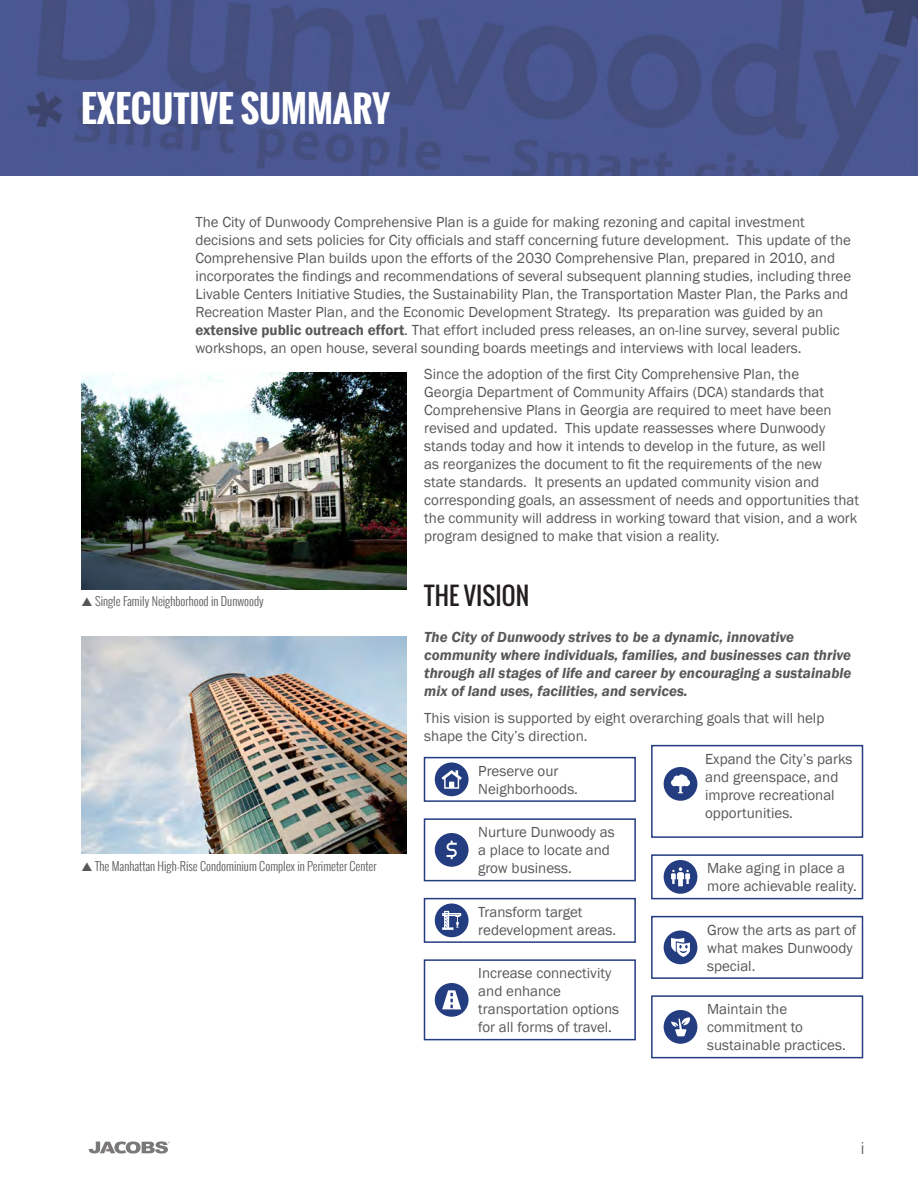
<style>
.page{position:relative;width:918px;height:1188px;background:#fff}
.page>*{position:absolute;margin:0;border:0;box-sizing:border-box;transform-origin:0 0}
.Section_Title{font:700 36px "Oswald";color:#fff}
.Heading_1{font:24px "Oswald";color:#231f20}
.BODY{font:15px/18px "Franklin Gothic";color:#57585a}
.BODY_BOLD{font:italic 600 15px/18px "Franklin Gothic";color:#57585a}
.Master_Page_Footer{font:300 15px "Oswald";color:#57585a}
.Figure_Caption{font:300 12px "Oswald";color:#57585a}
.s1{font-weight:600}
</style>
<div class="page">
<img style="left:0;top:0;width:918px;height:175px">
<svg style="left:89px;top:1141px;width:81px;height:13px"></svg>
<div style="left:651px;top:854px;width:212px;height:45px;border:2px solid #243c80"></div>
<div style="left:651px;top:916px;width:212px;height:63px;border:2px solid #243c80"></div>
<div style="left:651px;top:995px;width:212px;height:63px;border:2px solid #243c80"></div>
<div style="left:651px;top:745px;width:212px;height:93px;border:2px solid #243c80"></div>
<div style="left:424px;top:757px;width:212px;height:45px;border:2px solid #243c80"></div>
<div style="left:424px;top:898px;width:212px;height:45px;border:2px solid #243c80"></div>
<div style="left:424px;top:818px;width:212px;height:63px;border:2px solid #243c80"></div>
<div style="left:424px;top:959px;width:212px;height:81px;border:2px solid #243c80"></div>
<img style="left:81px;top:372px;width:325px;height:217px">
<img style="left:81px;top:636px;width:325px;height:217px">
<div style="left:435px;top:762px;width:34px;height:34px;background:#243c80;border-radius:50%"></div>
<svg style="left:441px;top:770px;width:21px;height:19px"></svg>
<div style="left:435px;top:904px;width:34px;height:33px;background:#243c80;border-radius:50%"></div>
<svg style="left:442px;top:911px;width:19px;height:19px"></svg>
<div style="left:435px;top:983px;width:34px;height:34px;background:#243c80;border-radius:50%"></div>
<svg style="left:442px;top:990px;width:19px;height:19px"></svg>
<div style="left:664px;top:767px;width:33px;height:34px;background:#243c80;border-radius:50%"></div>
<svg style="left:671px;top:774px;width:19px;height:19px"></svg>
<div style="left:664px;top:860px;width:33px;height:34px;background:#243c80;border-radius:50%"></div>
<svg style="left:671px;top:867px;width:19px;height:19px"></svg>
<div style="left:664px;top:931px;width:33px;height:33px;background:#243c80;border-radius:50%"></div>
<svg style="left:671px;top:938px;width:19px;height:19px"></svg>
<div style="left:664px;top:1010px;width:33px;height:34px;background:#243c80;border-radius:50%"></div>
<svg style="left:671px;top:1017px;width:19px;height:19px"></svg>
<div style="left:435px;top:833px;width:34px;height:34px;background:#243c80;border-radius:50%"></div>
<svg style="left:447px;top:841px;width:10px;height:18px"></svg>
<p class="Section_Title" style="left:81px;top:82px;width:311px">EXECUTIVE SUMMARY</p>
<p class="BODY" style="left:195px;top:213px;width:657px">The City of Dunwoody Comprehensive Plan is a guide for making rezoning and capital investment decisions and sets policies for City officials and staff concerning future development. This update of the Comprehensive Plan builds upon the efforts of the 2030 Comprehensive Plan, prepared in 2010, and incorporates the findings and recommendations of several subsequent planning studies, including three Livable Centers Initiative Studies, the Sustainability Plan, the Transportation Master Plan, the Parks and Recreation Master Plan, and the Economic Development Strategy. Its preparation was guided by an <span class="s1">extensive public outreach effort</span>. That effort included press releases, an on-line survey, several public workshops, an open house, several sounding boards meetings and interviews with local leaders.</p>
<p class="Figure_Caption" style="left:95px;top:593px;width:170px">Single Family Neighborhood in Dunwoody</p>
<p class="Figure_Caption" style="left:95px;top:857px;width:283px">The Manhattan High-Rise Condominium Complex in Perimeter Center</p>
<p class="BODY" style="left:424px;top:366px;width:436px">Since the adoption of the first City Comprehensive Plan, the<br>Georgia Department of Community Affairs (DCA) standards that Comprehensive Plans in Georgia are required to meet have been revised and updated. This update reassesses where Dunwoody stands today and how it intends to develop in the future, as well<br>as reorganizes the document to fit the requirements of the new<br>state standards. It presents an updated community vision and corresponding goals, an assessment of needs and opportunities that the community will address in working toward that vision, and a work program designed to make that vision a reality.</p>
<p class="Heading_1" style="left:424px;top:578px;width:106px">THE VISION</p>
<p class="BODY_BOLD" style="left:424px;top:628px;width:429px">The City of Dunwoody strives to be a dynamic, innovative community where individuals, families, and businesses can thrive through all stages of life and career by encouraging a sustainable mix of land uses, facilities, and services.</p>
<p class="BODY" style="left:424px;top:709px;width:402px">This vision is supported by eight overarching goals that will help shape the City’s direction.</p>
<p class="BODY" style="left:478px;top:762px;width:101px">Preserve our<br>Neighborhoods.</p>
<p class="BODY" style="left:478px;top:823px;width:138px">Nurture Dunwoody as a place to locate and grow business.</p>
<p class="BODY" style="left:478px;top:903px;width:139px">Transform target redevelopment areas.</p>
<p class="BODY" style="left:478px;top:964px;width:142px">Increase connectivity and enhance transportation options for all forms of travel.</p>
<p class="BODY" style="left:705px;top:750px;width:149px">Expand the City’s parks and greenspace, and improve recreational opportunities.</p>
<p class="BODY" style="left:707px;top:859px;width:151px">Make aging in place a more achievable reality.</p>
<p class="BODY" style="left:707px;top:921px;width:151px">Grow the arts as part of what makes Dunwoody special.</p>
<p class="BODY" style="left:707px;top:1000px;width:140px">Maintain the commitment to sustainable practices.</p>
<p class="Master_Page_Footer" style="left:861px;top:1137px;width:4px">i</p>
</div>
